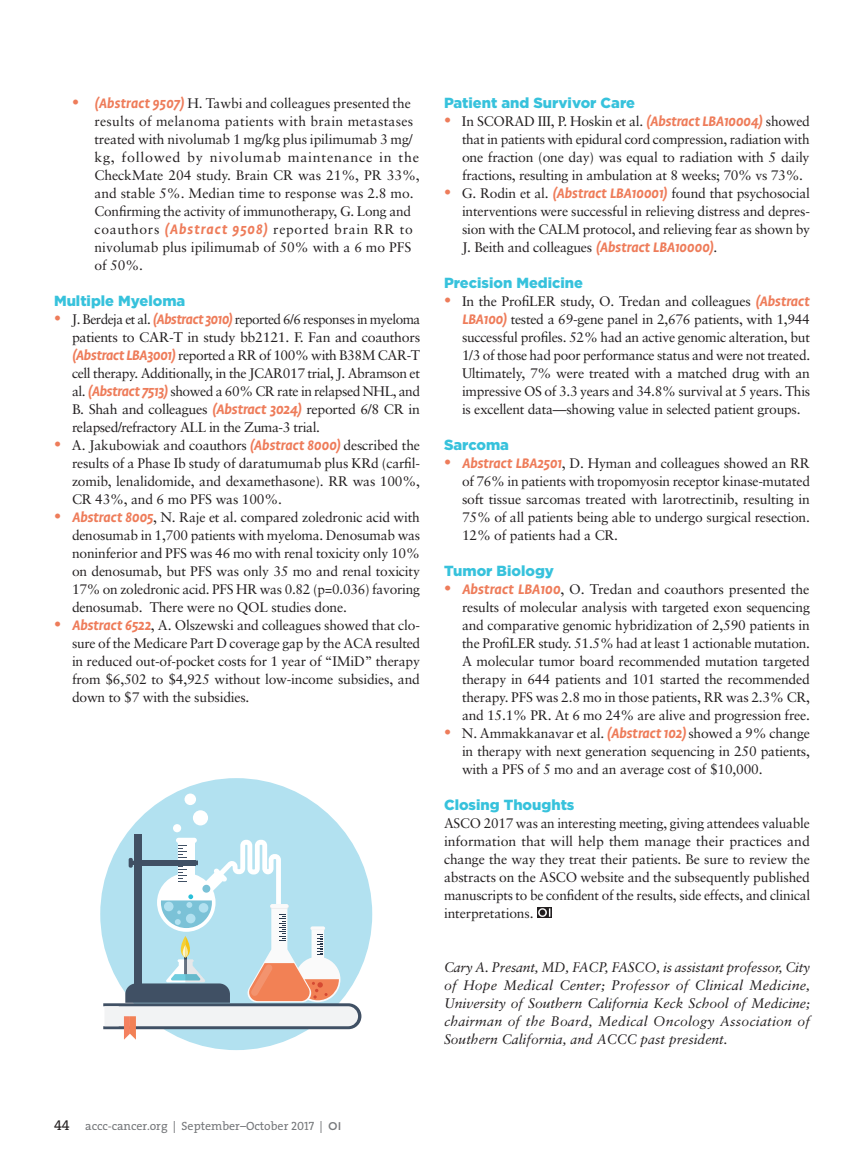
<style>
.page{position:relative;width:864px;height:1161px;background:#fff}
.page>*{position:absolute;margin:0;border:0;box-sizing:border-box;transform-origin:0 0}
.Feature_Subhead__2_6{font:900 14.7px "Gotham HTF";color:#37c2dc}
.t1{font:14.25px "The Serif Caps";color:#231f20}
.Feature_Bulleted_Tex{font:13.8px/18px "Sabon";letter-spacing:-.015em;color:#231f20;text-align:justify}
.Feature_Text__no_ind{font:13.8px/18px "Sabon";letter-spacing:-.015em;color:#231f20;text-align:justify}
.Feature_Bio_end__2_6{font:italic 13.8px/18px "Sabon";color:#231f20;text-align:justify}
.t2{font:12px "The Serif";color:#76787b}
.s1{font-size:14.25px;color:#ee7c5a}
.s2{font-family:"Profile";font-weight:700;font-style:italic;font-size:15.75px;color:#ee7c5a}
.s3{font-family:"The Serif Caps"}
.s4{font-family:"Gotham HTF";font-weight:500;font-size:11.25px}
</style>
<div class="page">
<div style="left:100px;top:778px;width:272px;height:272px;background:#b2e1f0;border-radius:50%"></div>
<div style="left:134px;top:834px;width:8px;height:164px;background:#405064"></div>
<div style="left:173px;top:824px;width:8px;height:8px;background:#fff;border-radius:50%"></div>
<div style="left:193px;top:810px;width:15px;height:15px;background:#fff;border-radius:50%"></div>
<div style="left:185px;top:794px;width:11px;height:11px;background:#fff;border-radius:50%"></div>
<svg style="left:103px;top:838px;width:258px;height:202px"></svg>
<svg style="left:537px;top:907px;width:15px;height:11px"></svg>
<svg style="left:538px;top:908px;width:12px;height:9px"></svg>
<p class="Feature_Bulleted_Tex" style="left:94px;top:94px;width:327px;text-align:left;text-indent:-22px"><span class="s1">•</span> <span class="s2">(Abstract 9507)</span> H. Tawbi and colleagues presented the results of melanoma patients with brain metastases treated with nivolumab 1 mg/kg plus ipilimumab 3 mg/ kg, followed by nivolumab maintenance in the CheckMate 204 study. Brain CR was 21%, PR 33%, and stable 5%. Median time to response was 2.8 mo.<br>Confirming the activity of immunotherapy, G. Long and coauthors <span class="s2">(Abstract 9508)</span> reported brain RR to nivolumab plus ipilimumab of 50% with a 6 mo PFS of 50%.</p>
<p class="Feature_Subhead__2_6" style="left:54px;top:292px;width:133px">Multiple Myeloma</p>
<p class="Feature_Bulleted_Tex" style="left:72px;top:310px;width:350px;text-indent:-18px"><span class="s1">•</span> J. Berdeja et al. <span class="s2">(Abstract 3010)</span> reported 6/6 responses in myeloma patients to CAR-T in study bb2121. F. Fan and coauthors <span class="s2">(Abstract LBA3001)</span> reported a RR of 100% with B38M CAR-T cell therapy. Additionally, in the JCAR017 trial, J. Abramson et al. <span class="s2">(Abstract 7513)</span> showed a 60% CR rate in relapsed NHL, and B. Shah and colleagues <span class="s2">(Abstract 3024)</span> reported 6/8 CR in relapsed/refractory ALL in the Zuma-3 trial.</p>
<p class="Feature_Bulleted_Tex" style="left:72px;top:436px;width:350px;text-indent:-18px"><span class="s1">•</span> A. Jakubowiak and coauthors <span class="s2">(Abstract 8000)</span> described the results of a Phase Ib study of daratumumab plus KRd (carfil&shy;zomib, lenalidomide, and dexamethasone). RR was 100%, CR 43%, and 6 mo PFS was 100%.</p>
<p class="Feature_Bulleted_Tex" style="left:72px;top:508px;width:350px;text-indent:-18px"><span class="s1">•</span> <span class="s2">Abstract 8005</span>, N. Raje et al. compared zoledronic acid with denosumab in 1,700 patients with myeloma. Denosumab was noninferior and PFS was 46 mo with renal toxicity only 10% on denosumab, but PFS was only 35 mo and renal toxicity 17% on zoledronic acid. PFS HR was 0.82 (p=0.036) favoring denosumab. There were no QOL studies done.</p>
<p class="Feature_Bulleted_Tex" style="left:72px;top:616px;width:350px;text-indent:-18px"><span class="s1">•</span> <span class="s2">Abstract 6522</span>, A. Olszewski and colleagues showed that clo&shy;sure of the Medicare Part D coverage gap by the ACA resulted in reduced out-of-pocket costs for 1 year of “IMiD” therapy from $6,502 to $4,925 without low-income subsidies, and down to $7 with the subsidies.</p>
<p class="Feature_Subhead__2_6" style="left:444px;top:94px;width:193px">Patient and Survivor Care</p>
<p class="Feature_Bulleted_Tex" style="left:462px;top:112px;width:350px;text-indent:-18px"><span class="s1">•</span> In SCORAD III, P. Hoskin et al. <span class="s2">(Abstract LBA10004)</span> showed that in patients with epidural cord compression, radiation with one fraction (one day) was equal to radiation with 5 daily fractions, resulting in ambulation at 8 weeks; 70% vs 73%.</p>
<p class="Feature_Bulleted_Tex" style="left:462px;top:184px;width:350px;text-indent:-18px"><span class="s1">•</span> G. Rodin et al. <span class="s2">(Abstract LBA10001)</span> found that psychosocial interventions were successful in relieving distress and depres&shy;sion with the CALM protocol, and relieving fear as shown by J. Beith and colleagues <span class="s2">(Abstract LBA10000)</span>.</p>
<p class="Feature_Subhead__2_6" style="left:444px;top:274px;width:140px">Precision Medicine</p>
<p class="Feature_Bulleted_Tex" style="left:462px;top:292px;width:350px;text-indent:-18px"><span class="s1">•</span> In the ProfiLER study, O. Tredan and colleagues <span class="s2">(Abstract LBA100)</span> tested a 69-gene panel in 2,676 patients, with 1,944 successful profiles. 52% had an active genomic alteration, but 1/3 of those had poor performance status and were not treated.<br>Ultimately, 7% were treated with a matched drug with an impressive OS of 3.3 years and 34.8% survival at 5 years. This is excellent data—showing value in selected patient groups.</p>
<p class="Feature_Subhead__2_6" style="left:444px;top:436px;width:67px">Sarcoma</p>
<p class="Feature_Bulleted_Tex" style="left:462px;top:454px;width:350px;text-indent:-18px"><span class="s1">•</span> <span class="s2">Abstract LBA2501</span>, D. Hyman and colleagues showed an RR of 76% in patients with tropomyosin receptor kinase-mutated soft tissue sarcomas treated with larotrectinib, resulting in 75% of all patients being able to undergo surgical resection.<br>12% of patients had a CR.</p>
<p class="Feature_Subhead__2_6" style="left:444px;top:562px;width:112px">Tumor Biology</p>
<p class="Feature_Bulleted_Tex" style="left:462px;top:580px;width:350px;text-indent:-18px"><span class="s1">•</span> <span class="s2">Abstract LBA100</span>, O. Tredan and coauthors presented the results of molecular analysis with targeted exon sequencing and comparative genomic hybridization of 2,590 patients in the ProfiLER study. 51.5% had at least 1 actionable mutation.<br>A molecular tumor board recommended mutation targeted therapy in 644 patients and 101 started the recommended therapy. PFS was 2.8 mo in those patients, RR was 2.3% CR, and 15.1% PR. At 6 mo 24% are alive and progression free.</p>
<p class="Feature_Bulleted_Tex" style="left:462px;top:724px;width:350px;text-indent:-18px"><span class="s1">•</span> N. Ammakkanavar et al. <span class="s2">(Abstract 102)</span> showed a 9% change in therapy with next generation sequencing in 250 patients, with a PFS of 5 mo and an average cost of $10,000.</p>
<p class="Feature_Subhead__2_6" style="left:444px;top:796px;width:132px">Closing Thoughts</p>
<p class="Feature_Text__no_ind" style="left:444px;top:814px;width:368px">ASCO 2017 was an interesting meeting, giving attendees valuable information that will help them manage their practices and change the way they treat their patients. Be sure to review the abstracts on the ASCO website and the subsequently published manuscripts to be confident of the results, side effects, and clinical interpretations.</p>
<p class="Feature_Bio_end__2_6" style="left:444px;top:958px;width:368px">Cary A. Presant, MD, FACP, FASCO, is assistant professor, City of Hope Medical Center; Professor of Clinical Medicine, University of Southern California Keck School of Medicine; chairman of the Board, Medical Oncology Association of Southern California, and ACCC past president.</p>
<p class="t1" style="left:54px;top:1113px;width:17px">44</p>
<p class="t2" style="left:85px;top:1116px;width:258px">accc-cancer.org | September–October <span class="s3">2017</span> | <span class="s4">OI</span></p>
</div>
